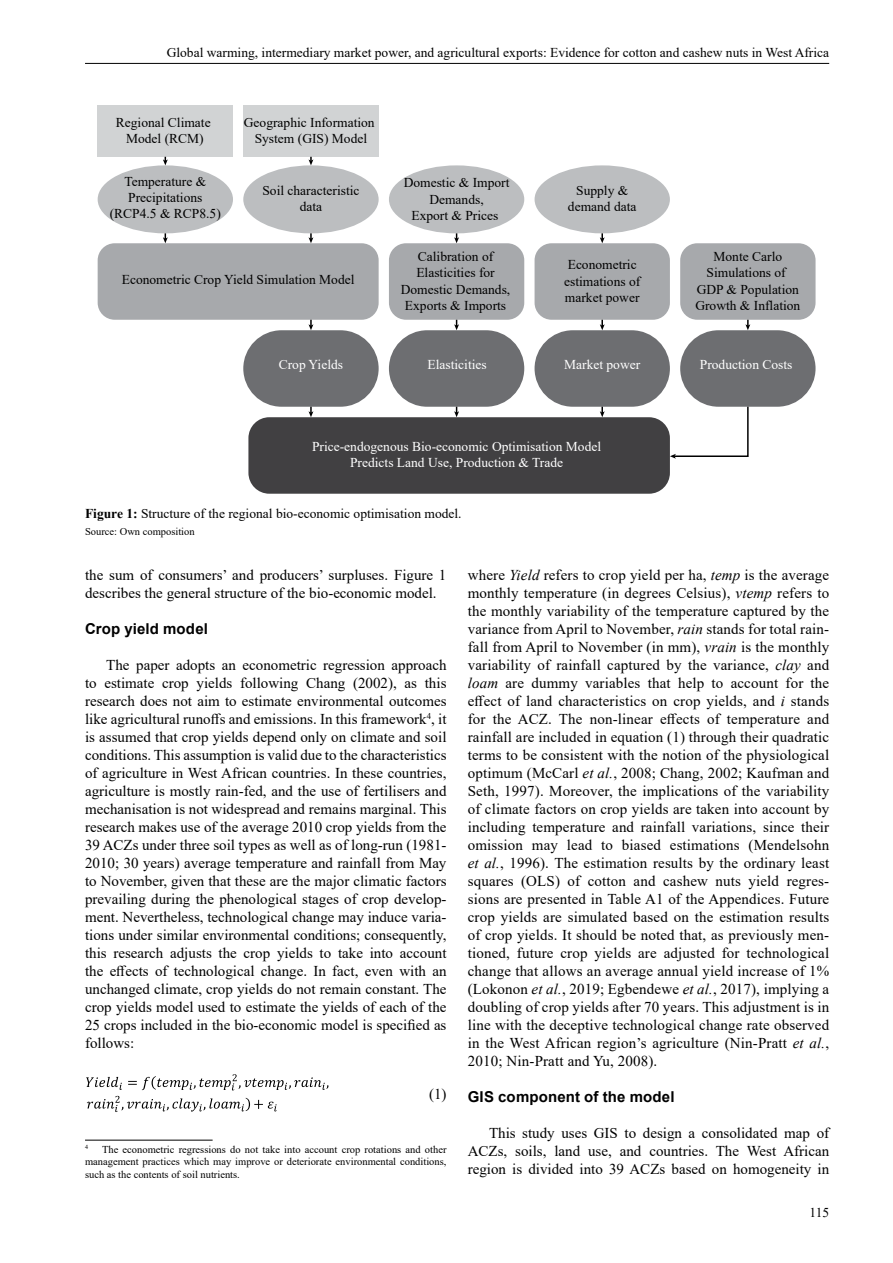
<style>
.page{position:relative;width:893px;height:1263px;background:#fff}
.page>*{position:absolute;margin:0;border:0;box-sizing:border-box;transform-origin:0 0}
.text{font:15px/18px "Times New Roman";color:#000;text-align:justify}
.cimsor2{font:700 15px "Arial";letter-spacing:.01em;color:#000}
.abra{font:13.5px/16.2px "Times New Roman";color:#000;text-align:center}
.t1{font:13.5px/16.2px "Times New Roman";color:#fff;text-align:center}
.labjegyzet{font:10.5px/12.6px "Times New Roman";color:#000;text-align:justify}
.abra_forras{font:10.5px "Times New Roman";color:#000}
.labjegyzet-2{font:6.15px "Times New Roman";color:#000}
.s1{font-weight:700}
.s2{font-style:italic}
</style>
<div class="page">
<hr style="left:85px;top:63px;width:744px;height:1px;background:#000">
<svg style="left:86px;top:1077px;width:36px;height:13px"></svg>
<svg style="left:128px;top:1074px;width:200px;height:16px"></svg>
<svg style="left:87px;top:1096px;width:190px;height:16px"></svg>
<hr style="left:85px;top:1140px;width:128px;height:1px;background:#000">
<div style="left:98px;top:106px;width:135px;height:51px;background:#d1d3d4"></div>
<div style="left:243px;top:106px;width:136px;height:51px;background:#d1d3d4"></div>
<div style="left:98px;top:243px;width:281px;height:77px;background:#a7a9ac;border-radius:17px"></div>
<div style="left:248px;top:417px;width:422px;height:77px;background:#414042;border-radius:21px"></div>
<div style="left:389px;top:243px;width:135px;height:77px;background:#a7a9ac;border-radius:17px"></div>
<div style="left:535px;top:243px;width:135px;height:77px;background:#a7a9ac;border-radius:17px"></div>
<div style="left:680px;top:243px;width:135px;height:77px;background:#a7a9ac;border-radius:17px"></div>
<div style="left:243px;top:330px;width:136px;height:77px;background:#6d6e71;border-radius:38px"></div>
<div style="left:389px;top:330px;width:135px;height:77px;background:#6d6e71;border-radius:38px"></div>
<div style="left:535px;top:330px;width:135px;height:77px;background:#6d6e71;border-radius:38px"></div>
<div style="left:680px;top:330px;width:135px;height:77px;background:#6d6e71;border-radius:38px"></div>
<div style="left:98px;top:165px;width:135px;height:68px;background:#bcbec0;border-radius:50%"></div>
<div style="left:243px;top:165px;width:136px;height:68px;background:#bcbec0;border-radius:50%"></div>
<div style="left:389px;top:165px;width:135px;height:68px;background:#bcbec0;border-radius:50%"></div>
<div style="left:535px;top:165px;width:135px;height:68px;background:#bcbec0;border-radius:50%"></div>
<svg style="left:163px;top:157px;width:5px;height:8px"></svg>
<svg style="left:309px;top:157px;width:4px;height:8px"></svg>
<svg style="left:163px;top:233px;width:5px;height:10px"></svg>
<svg style="left:309px;top:233px;width:4px;height:10px"></svg>
<svg style="left:454px;top:233px;width:5px;height:10px"></svg>
<svg style="left:600px;top:233px;width:5px;height:10px"></svg>
<svg style="left:309px;top:320px;width:4px;height:10px"></svg>
<svg style="left:454px;top:320px;width:5px;height:10px"></svg>
<svg style="left:600px;top:320px;width:5px;height:10px"></svg>
<svg style="left:309px;top:407px;width:4px;height:10px"></svg>
<svg style="left:454px;top:407px;width:5px;height:10px"></svg>
<svg style="left:600px;top:407px;width:5px;height:10px"></svg>
<svg style="left:670px;top:405px;width:79px;height:54px"></svg>
<svg style="left:745px;top:320px;width:5px;height:10px"></svg>
<p class="abra" style="left:167px;top:44px;width:664px">Global warming, intermediary market power, and agricultural exports: Evidence for cotton and cashew nuts in West Africa</p>
<p class="abra" style="left:116px;top:113px;width:96px">Regional Climate<br>Model (RCM)</p>
<p class="abra" style="left:244px;top:113px;width:132px">Geographic Information<br>System (GIS) Model</p>
<p class="abra" style="left:110px;top:173px;width:113px">Temperature &amp;<br>Precipitations (RCP4.5 &amp; RCP8.5)</p>
<p class="abra" style="left:404px;top:174px;width:107px">Domestic &amp; Import<br>Demands,<br>Export &amp; Prices</p>
<p class="abra" style="left:262px;top:182px;width:99px">Soil characteristic data</p>
<p class="abra" style="left:568px;top:182px;width:70px">Supply &amp; demand data</p>
<p class="abra" style="left:122px;top:271px;width:234px">Econometric Crop Yield Simulation Model</p>
<p class="abra" style="left:401px;top:248px;width:111px">Calibration of<br>Elasticities for<br>Domestic Demands,<br>Exports &amp; Imports</p>
<p class="abra" style="left:564px;top:256px;width:78px;text-align:left">Econometric estimations of market power</p>
<p class="abra" style="left:695px;top:248px;width:106px">Monte Carlo<br>Simulations of<br>GDP &amp; Population<br>Growth &amp; Inflation</p>
<p class="t1" style="left:279px;top:356px;width:66px">Crop Yields</p>
<p class="t1" style="left:427px;top:356px;width:61px">Elasticities</p>
<p class="t1" style="left:564px;top:356px;width:78px">Market power</p>
<p class="t1" style="left:700px;top:356px;width:94px">Production Costs</p>
<p class="t1" style="left:312px;top:438px;width:291px">Price-endogenous Bio-economic Optimisation Model<br>Predicts Land Use, Production &amp; Trade</p>
<p class="abra" style="left:85px;top:505px;width:378px"><span class="s1">Figure 1:</span> Structure of the regional bio-economic optimisation model.</p>
<p class="abra_forras" style="left:85px;top:524px;width:111px">Source: Own composition</p>
<p class="text" style="left:85px;top:565px;width:363px">the sum of consumers’ and producers’ surpluses. Figure 1 describes the general structure of the bio-economic model.</p>
<p class="cimsor2" style="left:85px;top:618px;width:124px">Crop yield model</p>
<p class="text" style="left:85px;top:655px;width:363px;text-indent:21px">The paper adopts an econometric regression approach to estimate crop yields following Chang (2002), as this research does not aim to estimate environmental outcomes like agricultural runoffs and emissions. In this framework<sup>4</sup>, it is assumed that crop yields depend only on climate and soil conditions. This assumption is valid due to the characteristics of agriculture in West African countries. In these countries, agriculture is mostly rain-fed, and the use of fertilisers and mechanisation is not widespread and remains marginal. This research makes use of the average 2010 crop yields from the 39 ACZs under three soil types as well as of long-run (1981- 2010; 30 years) average temperature and rainfall from May to November, given that these are the major climatic factors prevailing during the phenological stages of crop develop&shy;ment. Nevertheless, technological change may induce varia&shy;tions under similar environmental conditions; consequently, this research adjusts the crop yields to take into account the effects of technological change. In fact, even with an unchanged climate, crop yields do not remain constant. The crop yields model used to estimate the yields of each of the 25 crops included in the bio-economic model is specified as follows:</p>
<p class="text" style="left:429px;top:1084px;width:19px">(1)</p>
<p class="labjegyzet-2" style="left:85px;top:1143px;width:5px">4</p>
<p class="labjegyzet" style="left:85px;top:1142px;width:363px;text-indent:17px">The econometric regressions do not take into account crop rotations and other management practices which may improve or deteriorate environmental conditions, such as the contents of soil nutrients.</p>
<p class="text" style="left:468px;top:565px;width:363px">where <span class="s2">Yield</span> refers to crop yield per ha, <span class="s2">temp</span> is the average monthly temperature (in degrees Celsius), <span class="s2">vtemp</span> refers to the monthly variability of the temperature captured by the variance from April to November, <span class="s2">rain</span> stands for total rain&shy;fall from April to November (in mm), <span class="s2">vrain</span> is the monthly variability of rainfall captured by the variance, <span class="s2">clay</span> and <span class="s2">loam</span> are dummy variables that help to account for the effect of land characteristics on crop yields, and <span class="s2">i</span> stands for the ACZ. The non-linear effects of temperature and rainfall are included in equation (1) through their quadratic terms to be consistent with the notion of the physiological optimum (McCarl <span class="s2">et al.</span>, 2008; Chang, 2002; Kaufman and Seth, 1997). Moreover, the implications of the variability of climate factors on crop yields are taken into account by including temperature and rainfall variations, since their omission may lead to biased estimations (Mendelsohn <span class="s2">et al.</span>, 1996). The estimation results by the ordinary least squares (OLS) of cotton and cashew nuts yield regres&shy;sions are presented in Table A1 of the Appendices. Future crop yields are simulated based on the estimation results of crop yields. It should be noted that, as previously men&shy;tioned, future crop yields are adjusted for technological change that allows an average annual yield increase of 1% (Lokonon <span class="s2">et al.</span>, 2019; Egbendewe <span class="s2">et al.</span>, 2017), implying a doubling of crop yields after 70 years. This adjustment is in line with the deceptive technological change rate observed in the West African region’s agriculture (Nin-Pratt <span class="s2">et al.</span>, 2010; Nin-Pratt and Yu, 2008).</p>
<p class="cimsor2" style="left:468px;top:1086px;width:208px">GIS component of the model</p>
<p class="text" style="left:468px;top:1123px;width:363px;text-indent:21px">This study uses GIS to design a consolidated map of ACZs, soils, land use, and countries. The West African region is divided into 39 ACZs based on homogeneity in</p>
<p class="abra" style="left:809px;top:1203px;width:21px">115</p>
</div>
